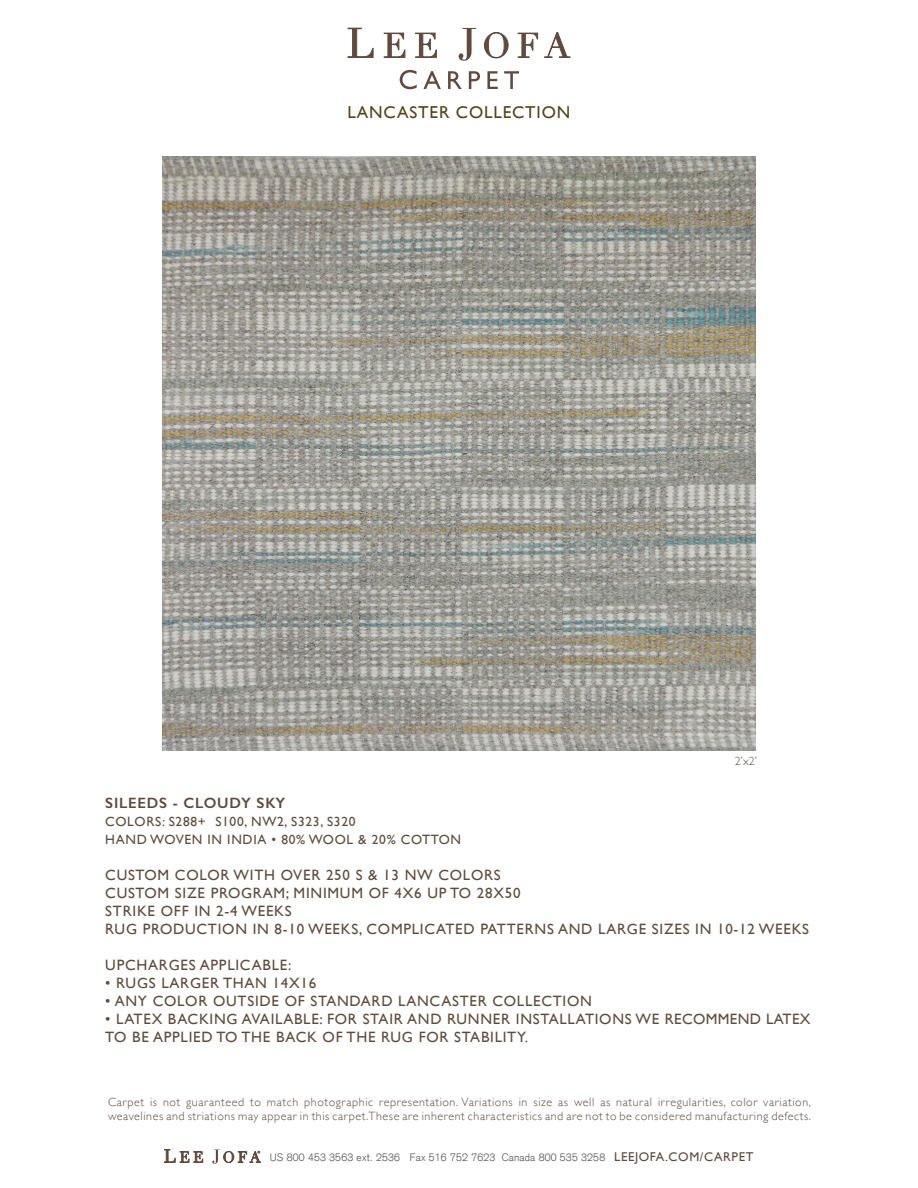
<style>
.page{position:relative;width:918px;height:1188px;background:#fff}
.page>*{position:absolute;margin:0;border:0;box-sizing:border-box;transform-origin:0 0}
.t1{font:17.25px "Gill Sans";letter-spacing:.05em;color:#57431a}
.t2{font:15px/18px "Gill Sans";letter-spacing:.05em;color:#5f4b3b}
.t3{font:600 15px "Gill Sans";letter-spacing:.05em;color:#5f4b3b}
.t4{font:13.5px "Gill Sans";letter-spacing:.05em;color:#5f4b3b}
.t5{font:300 12px/14.4px "Gill Sans";letter-spacing:.05em;color:#614a3d}
.t6{font:300 10.5px "Akzidenz Grotesk";letter-spacing:.02em;color:#54555a}
.s1{font-family:"Gill Sans";font-weight:400;font-size:12.75px;color:#614a3d}
</style>
<div class="page">
<svg style="left:164px;top:1149px;width:39px;height:13px"></svg>
<svg style="left:212px;top:1149px;width:49px;height:15px"></svg>
<svg style="left:400px;top:70px;width:17px;height:19px"></svg>
<svg style="left:423px;top:71px;width:18px;height:18px"></svg>
<svg style="left:448px;top:71px;width:14px;height:18px"></svg>
<svg style="left:469px;top:71px;width:11px;height:18px"></svg>
<svg style="left:487px;top:71px;width:11px;height:18px"></svg>
<svg style="left:504px;top:71px;width:15px;height:18px"></svg>
<svg style="left:348px;top:28px;width:26px;height:30px"></svg>
<svg style="left:383px;top:32px;width:23px;height:26px"></svg>
<svg style="left:415px;top:32px;width:22px;height:26px"></svg>
<svg style="left:484px;top:32px;width:25px;height:27px"></svg>
<svg style="left:517px;top:32px;width:21px;height:26px"></svg>
<svg style="left:459px;top:28px;width:17px;height:33px"></svg>
<svg style="left:544px;top:32px;width:26px;height:26px"></svg>
<img style="left:162px;top:157px;width:594px;height:594px">
<p class="t1" style="left:348px;top:102px;width:224px">LANCASTER COLLECTION</p>
<p class="t5" style="left:735px;top:753px;width:23px">2’x2’</p>
<p class="t3" style="left:105px;top:794px;width:182px">SILEEDS - CLOUDY SKY</p>
<p class="t4" style="left:105px;top:814px;width:252px">COLORS: S288+ S100, NW2, S323, S320</p>
<p class="t4" style="left:105px;top:832px;width:357px">HAND WOVEN IN INDIA • 80% WOOL &amp; 20% COTTON</p>
<p class="t2" style="left:105px;top:866px;width:397px">CUSTOM COLOR WITH OVER 250 S &amp; 13 NW COLORS</p>
<p class="t2" style="left:105px;top:884px;width:417px">CUSTOM SIZE PROGRAM; MINIMUM OF 4X6 UP TO 28X50</p>
<p class="t2" style="left:105px;top:902px;width:188px">STRIKE OFF IN 2-4 WEEKS</p>
<p class="t2" style="left:105px;top:920px;width:705px">RUG PRODUCTION IN 8-10 WEEKS, COMPLICATED PATTERNS AND LARGE SIZES IN 10-12 WEEKS</p>
<p class="t2" style="left:105px;top:956px;width:188px">UPCHARGES APPLICABLE:</p>
<p class="t2" style="left:105px;top:974px;width:212px">• RUGS LARGER THAN 14X16</p>
<p class="t2" style="left:105px;top:992px;width:488px">• ANY COLOR OUTSIDE OF STANDARD LANCASTER COLLECTION</p>
<p class="t2" style="left:105px;top:1010px;width:707px">• LATEX BACKING AVAILABLE: FOR STAIR AND RUNNER INSTALLATIONS WE RECOMMEND LATEX<br>TO BE APPLIED TO THE BACK OF THE RUG FOR STABILITY.</p>
<p class="t5" style="left:108px;top:1094px;width:705px">Carpet is not guaranteed to match photographic representation. Variations in size as well as natural irregularities, color variation, weavelines and striations may appear in this carpet. These are inherent characteristics and are not to be considered manufacturing defects.</p>
<p class="t6" style="left:270px;top:1152px;width:485px">US 800 453 3563 ext. 2536 Fax 516 752 7623 Canada 800 535 3258 <span class="s1">LEEJOFA.COM/CARPET</span></p>
</div>
